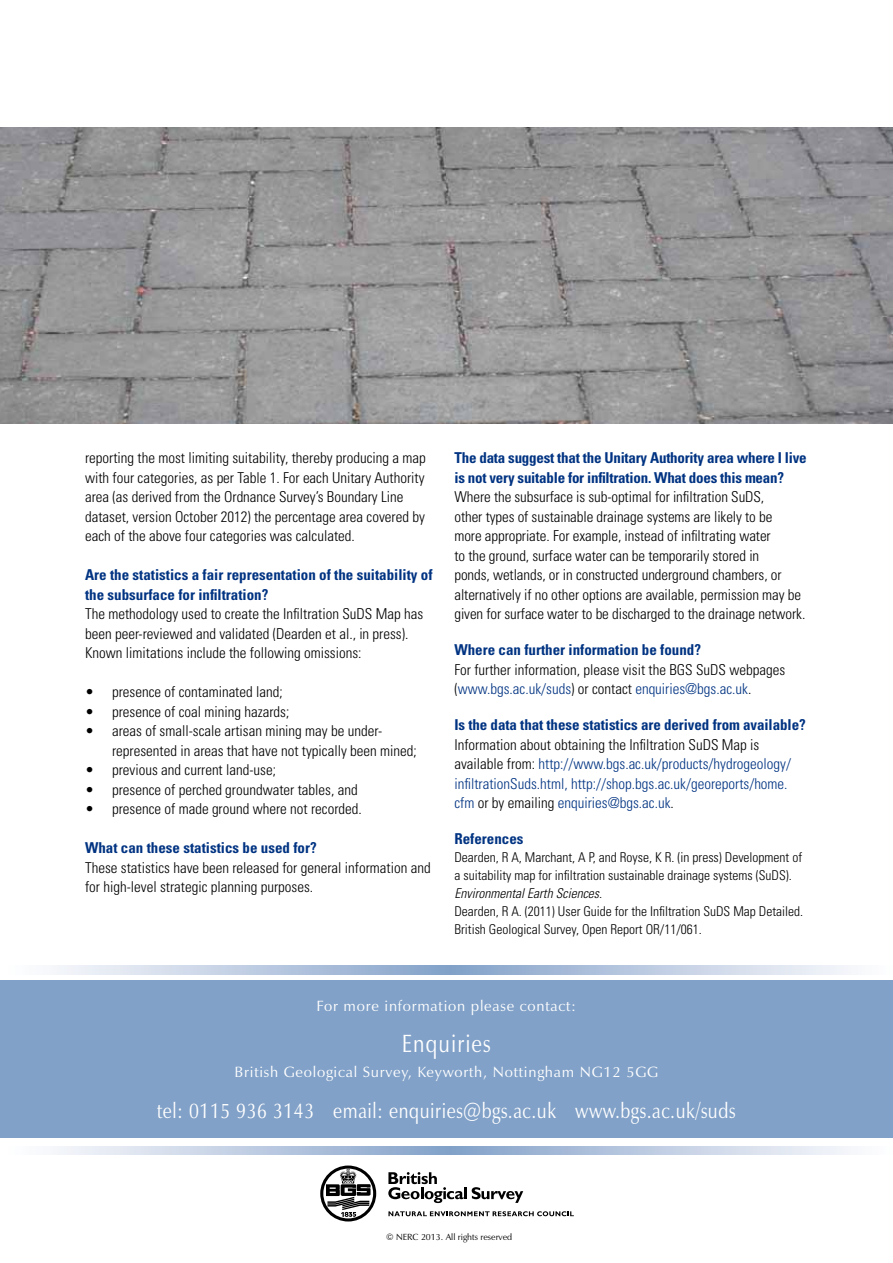
<style>
.page{position:relative;width:893px;height:1263px;background:#fff}
.page>*{position:absolute;margin:0;border:0;box-sizing:border-box;transform-origin:0 0}
.t1{font:25.2px "Zapf Humanist 601 BT";letter-spacing:.05em;color:#fff;scale:.83 1}
.t2{font:21.6px "Zapf Humanist 601 BT";letter-spacing:.03em;color:#fff;scale:.83 1}
.t3{font:300 condensed 15px/19.5px "Univers";color:#000}
.t4{font:700 condensed 15px/19.5px "Univers";color:#003382}
.t5{font:300 condensed 15px/19.5px "Univers";color:#003382}
.t6{font:15px "Zapf Humanist 601 BT";letter-spacing:.05em;color:#fff}
.t7{font:300 condensed 13.5px/18px "Univers";color:#000}
.t8{font:italic 300 condensed 13.5px "Univers";color:#000}
.t9{font:9px "Zapf Humanist 601 BT";color:#000}
.s1{color:#003382}
.s2{color:#000}
</style>
<div class="page">
<img style="left:0;top:127px;width:893px;height:296px">
<div style="left:0;top:981px;width:893px;height:157px;background:#81a1c8"></div>
<svg style="left:53px;top:965px;width:798px;height:9px;background:#bdcce1"></svg>
<svg style="left:53px;top:1146px;width:798px;height:9px;background:#bdcce1"></svg>
<svg style="left:320px;top:1165px;width:254px;height:57px"></svg>
<p class="t3" style="left:85px;top:448px;width:342px">reporting the most limiting suitability, thereby producing a map with four categories, as per Table 1. For each Unitary Authority area (as derived from the Ordnance Survey’s Boundary Line dataset, version October 2012) the percentage area covered by each of the above four categories was calculated.</p>
<p class="t4" style="left:85px;top:565px;width:349px">Are the statistics a fair representation of the suitability of the subsurface for infiltration?</p>
<p class="t3" style="left:85px;top:604px;width:340px">The methodology used to create the Infiltration SuDS Map has been peer-reviewed and validated (Dearden et al., in press).<br>Known limitations include the following omissions:</p>
<p class="t3" style="left:85px;top:682px;width:199px">• presence of contaminated land;</p>
<p class="t3" style="left:85px;top:702px;width:206px">• presence of coal mining hazards;</p>
<p class="t3" style="left:112px;top:721px;width:306px;text-indent:-27px">• areas of small-scale artisan mining may be under&shy;represented in areas that have not typically been mined;</p>
<p class="t3" style="left:85px;top:760px;width:193px">• previous and current land-use;</p>
<p class="t3" style="left:85px;top:780px;width:274px">• presence of perched groundwater tables, and</p>
<p class="t3" style="left:85px;top:799px;width:278px">• presence of made ground where not recorded.</p>
<p class="t4" style="left:85px;top:838px;width:233px">What can these statistics be used for?</p>
<p class="t3" style="left:85px;top:858px;width:347px">These statistics have been released for general information and for high-level strategic planning purposes.</p>
<p class="t4" style="left:454px;top:448px;width:354px">The data suggest that the Unitary Authority area where I live is not very suitable for infiltration. What does this mean?</p>
<p class="t3" style="left:454px;top:487px;width:352px">Where the subsurface is sub-optimal for infiltration SuDS,<br>other types of sustainable drainage systems are likely to be<br>more appropriate. For example, instead of infiltrating water<br>to the ground, surface water can be temporarily stored in<br>ponds, wetlands, or in constructed underground chambers, or alternatively if no other options are available, permission may be given for surface water to be discharged to the drainage network.</p>
<p class="t4" style="left:454px;top:640px;width:248px">Where can further information be found?</p>
<p class="t3" style="left:454px;top:660px;width:332px">For further information, please visit the BGS SuDS webpages (<span class="s1">www.bgs.ac.uk/suds</span>) or contact <span class="s1">enquiries@bgs.ac.uk</span>.</p>
<p class="t4" style="left:454px;top:715px;width:353px">Is the data that these statistics are derived from available?</p>
<p class="t5" style="left:454px;top:735px;width:338px"><span class="s2">Information about obtaining the Infiltration SuDS Map is available from:</span> http://www.bgs.ac.uk/products/hydrogeology/ infiltrationSuds.html, http://shop.bgs.ac.uk/georeports/home. cfm <span class="s2">or by emailing</span> enquiries@bgs.ac.uk<span class="s2">.</span></p>
<p class="t4" style="left:454px;top:829px;width:71px">References</p>
<p class="t7" style="left:454px;top:849px;width:349px">Dearden, R A, Marchant, A P, and Royse, K R. (in press) Development of a suitability map for infiltration sustainable drainage systems (SuDS).</p>
<p class="t8" style="left:454px;top:885px;width:149px">Environmental Earth Sciences.</p>
<p class="t7" style="left:454px;top:903px;width:350px">Dearden, R A. (2011) User Guide for the Infiltration SuDS Map Detailed.<br>British Geological Survey, Open Report OR/11/061.</p>
<p class="t6" style="left:316px;top:997px;width:261px">For more information please contact:</p>
<h1 class="t1" style="left:402px;top:1027px;width:109px">Enquiries</h1>
<p class="t6" style="left:235px;top:1063px;width:425px">British Geological Survey, Keyworth, Nottingham NG12 5GG</p>
<h2 class="t2" style="left:157px;top:1097px;width:698px">tel: 0115 936 3143 email: enquiries@bgs.ac.uk www.bgs.ac.uk/suds</h2>
<p class="t9" style="left:386px;top:1231px;width:128px">© NERC 2013. All rights reserved</p>
</div>
